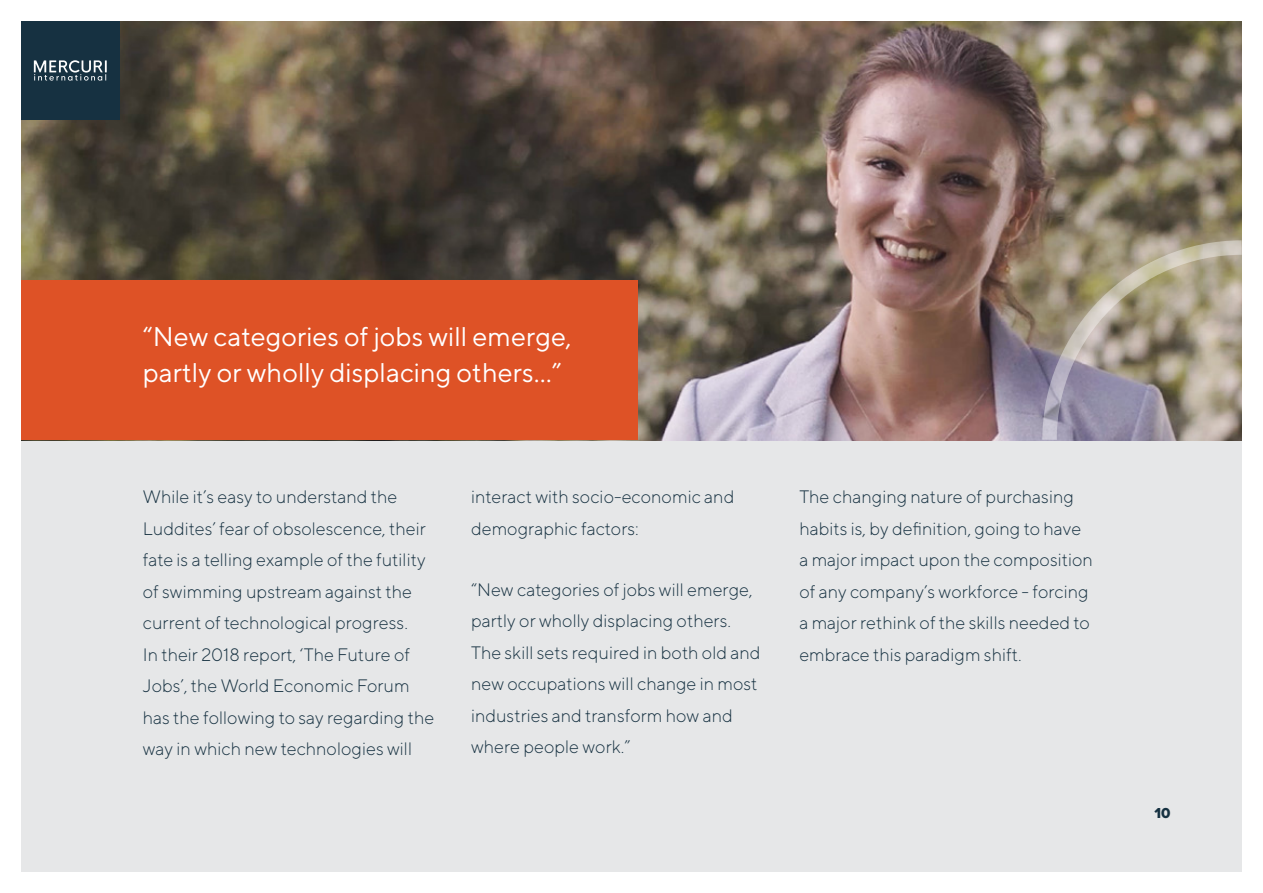
<style>
.page{position:relative;width:1263px;height:893px;background:#fff}
.page>*{position:absolute;margin:0;border:0;box-sizing:border-box;transform-origin:0 0}
.t1{font:27px/36px "TT Norms";color:#fff}
.t2{font:300 18px/31.5px "TT Norms";color:#163141}
.t3{font:15px "Proxima Nova Extrabld";color:#163141}
</style>
<div class="page">
<div style="left:21px;top:21px;width:1221px;height:851px;background:#e6e7e8"></div>
<img style="left:21px;top:21px;width:1221px;height:419px">
<div style="left:21px;top:281px;width:617px;height:159px;background:#de5226"></div>
<div style="left:21px;top:21px;width:98px;height:98px;background:#163141"></div>
<svg style="left:34px;top:60px;width:73px;height:21px"></svg>
<svg style="left:1041px;top:239px;width:201px;height:202px;background:#a39a8f"></svg>
<h1 class="t1" style="left:143px;top:317px;width:430px">“New categories of jobs will emerge, partly or wholly displacing others...”</h1>
<p class="t2" style="left:143px;top:481px;width:293px">While it’s easy to understand the Luddites’ fear of obsolescence, their fate is a telling example of the futility of swimming upstream against the current of technological progress.<br>In their 2018 report, ‘The Future of Jobs’, the World Economic Forum has the following to say regarding the way in which new technologies will</p>
<p class="t2" style="left:471px;top:481px;width:265px">interact with socio-economic and demographic factors:</p>
<p class="t2" style="left:471px;top:573px;width:291px">“New categories of jobs will emerge, partly or wholly displacing others.<br>The skill sets required in both old and new occupations will change in most industries and transform how and where people work.”</p>
<p class="t2" style="left:799px;top:481px;width:295px">The changing nature of purchasing habits is, by definition, going to have a major impact upon the composition of any company’s workforce - forcing a major rethink of the skills needed to embrace this paradigm shift.</p>
<p class="t3" style="left:1154px;top:804px;width:18px">10</p>
</div>
